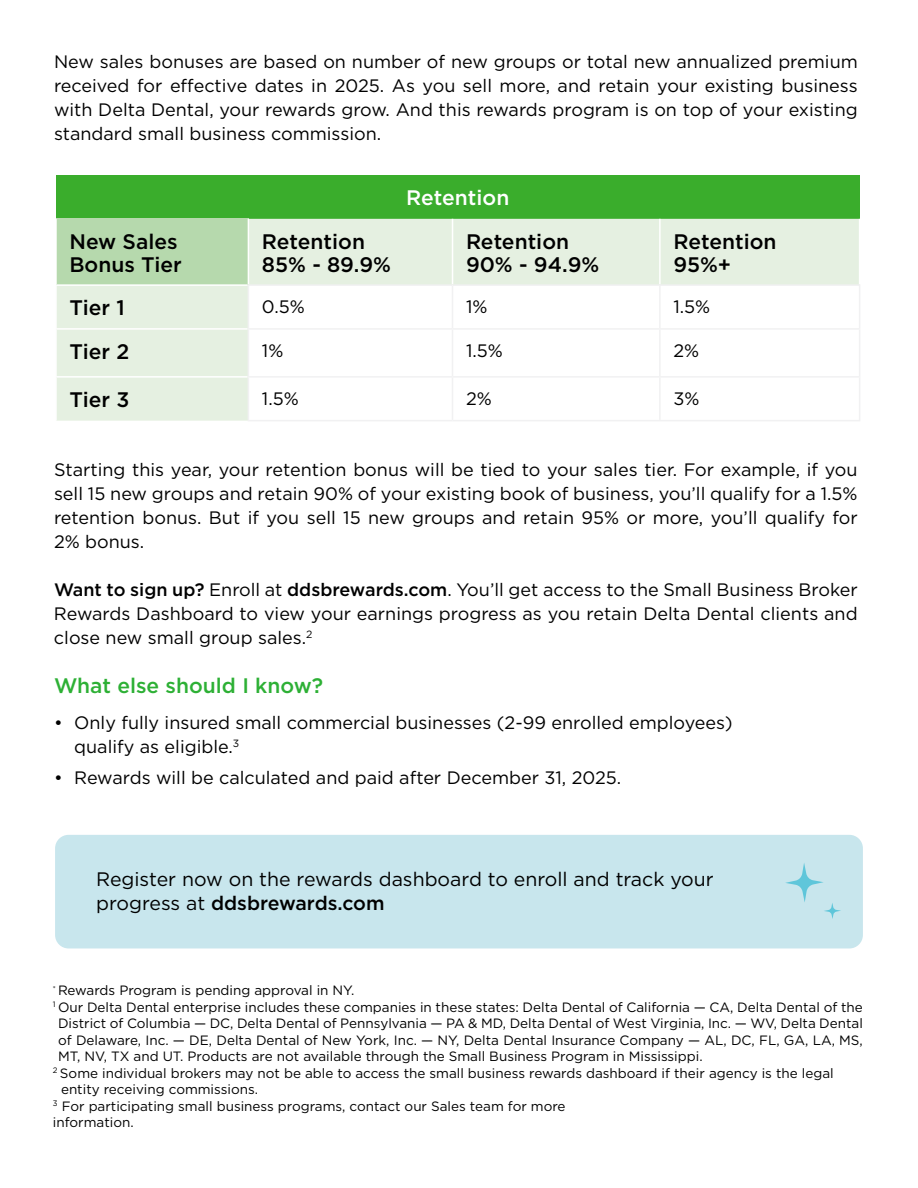
<style>
.page{position:relative;width:918px;height:1188px;background:#fff}
.page>*{position:absolute;margin:0;border:0;box-sizing:border-box;transform-origin:0 0}
.t1{font:500 21px/22.5px "Gotham";color:#000}
.t2{font:500 21px "Gotham";color:#2db035}
.t3{font:500 21px "Gotham";color:#fff}
.t4{font:19.5px/24px "Gotham";color:#000}
.t5{font:18px/24px "Gotham";color:#000;text-align:justify}
.t6{font:13.5px "Gotham";color:#000}
.s1{font-weight:500}
</style>
<div class="page">
<div style="left:55px;top:835px;width:808px;height:113px;background:#c8e6ed;border-radius:14px"></div>
<svg style="left:785px;top:863px;width:56px;height:56px"></svg>
<div style="left:56px;top:175px;width:804px;height:44px;background:#3aad2c"></div>
<svg style="left:57px;top:219px;width:802px;height:202px;background:#ddecd8"></svg>
<svg style="left:249px;top:286px;width:610px;height:134px"></svg>
<hr style="left:248px;top:219px;width:1px;height:65px;background:#fff">
<hr style="left:452px;top:219px;width:1px;height:65px;background:#fff">
<hr style="left:659px;top:219px;width:2px;height:65px;background:#fff">
<hr style="left:55px;top:284px;width:193px;height:2px;background:#fff">
<hr style="left:55px;top:328px;width:193px;height:2px;background:#fff">
<hr style="left:55px;top:376px;width:193px;height:2px;background:#fff">
<hr style="left:248px;top:284px;width:205px;height:2px;background:#f1f1f2">
<hr style="left:248px;top:286px;width:1px;height:42px;background:#f1f1f2">
<hr style="left:453px;top:284px;width:207px;height:2px;background:#f1f1f2">
<hr style="left:660px;top:284px;width:200px;height:2px;background:#f1f1f2">
<hr style="left:859px;top:286px;width:1px;height:42px;background:#f1f1f2">
<hr style="left:248px;top:330px;width:1px;height:46px;background:#f1f1f2">
<hr style="left:859px;top:330px;width:1px;height:46px;background:#f1f1f2">
<hr style="left:248px;top:378px;width:1px;height:42px;background:#f1f1f2">
<hr style="left:859px;top:378px;width:1px;height:42px;background:#f1f1f2">
<hr style="left:248px;top:420px;width:205px;height:1px;background:#f1f1f2">
<hr style="left:453px;top:420px;width:207px;height:1px;background:#f1f1f2">
<hr style="left:660px;top:420px;width:200px;height:1px;background:#f1f1f2">
<hr style="left:452px;top:286px;width:1px;height:42px;background:#f1f1f2">
<hr style="left:452px;top:330px;width:1px;height:46px;background:#f1f1f2">
<hr style="left:452px;top:378px;width:1px;height:42px;background:#f1f1f2">
<hr style="left:659px;top:286px;width:2px;height:42px;background:#f1f1f2">
<hr style="left:659px;top:330px;width:2px;height:46px;background:#f1f1f2">
<hr style="left:659px;top:378px;width:2px;height:42px;background:#f1f1f2">
<hr style="left:248px;top:328px;width:205px;height:2px;background:#f1f1f2">
<hr style="left:453px;top:328px;width:207px;height:2px;background:#f1f1f2">
<hr style="left:660px;top:328px;width:200px;height:2px;background:#f1f1f2">
<hr style="left:248px;top:376px;width:205px;height:2px;background:#f1f1f2">
<hr style="left:453px;top:376px;width:207px;height:2px;background:#f1f1f2">
<hr style="left:660px;top:376px;width:200px;height:2px;background:#f1f1f2">
<p class="t5" style="left:54px;top:50px;width:805px">New sales bonuses are based on number of new groups or total new annualized premium received for effective dates in 2025. As you sell more, and retain your existing business with Delta Dental, your rewards grow. And this rewards program is on top of your existing standard small business commission.</p>
<p class="t3" style="left:406px;top:184px;width:105px">Retention</p>
<p class="t1" style="left:69px;top:230px;width:114px">New Sales<br>Bonus Tier</p>
<p class="t1" style="left:262px;top:230px;width:131px">Retention<br>85% - 89.9%</p>
<p class="t1" style="left:466px;top:230px;width:135px">Retention<br>90% - 94.9%</p>
<p class="t1" style="left:673px;top:230px;width:105px">Retention<br>95%+</p>
<p class="t1" style="left:69px;top:296px;width:57px">Tier 1</p>
<p class="t5" style="left:262px;top:294px;width:44px">0.5%</p>
<p class="t5" style="left:466px;top:294px;width:23px">1%</p>
<p class="t5" style="left:673px;top:294px;width:38px">1.5%</p>
<p class="t1" style="left:69px;top:340px;width:61px">Tier 2</p>
<p class="t5" style="left:262px;top:338px;width:23px">1%</p>
<p class="t5" style="left:466px;top:338px;width:38px">1.5%</p>
<p class="t5" style="left:673px;top:338px;width:27px">2%</p>
<p class="t1" style="left:69px;top:388px;width:61px">Tier 3</p>
<p class="t5" style="left:262px;top:386px;width:38px">1.5%</p>
<p class="t5" style="left:466px;top:386px;width:27px">2%</p>
<p class="t5" style="left:673px;top:386px;width:28px">3%</p>
<p class="t5" style="left:54px;top:457px;width:805px">Starting this year, your retention bonus will be tied to your sales tier. For example, if you sell 15 new groups and retain 90% of your existing book of business, you’ll qualify for a 1.5% retention bonus. But if you sell 15 new groups and retain 95% or more, you’ll qualify for 2% bonus.</p>
<p class="t5" style="left:54px;top:577px;width:805px"><span class="s1">Want to sign up?</span> Enroll at <span class="s1">ddsbrewards.com</span>. You’ll get access to the Small Business Broker Rewards Dashboard to view your earnings progress as you retain Delta Dental clients and close new small group sales.<sup>2</sup></p>
<p class="t2" style="left:54px;top:672px;width:271px">What else should I know?</p>
<p class="t5" style="left:74px;top:710px;width:660px;text-indent:-20px">• Only fully insured small commercial businesses (2-99 enrolled employees) qualify as eligible.<sup>3</sup></p>
<p class="t5" style="left:54px;top:765px;width:569px">• Rewards will be calculated and paid after December 31, 2025.</p>
<p class="t4" style="left:96px;top:867px;width:619px">Register now on the rewards dashboard to enroll and track your progress at <span class="s1">ddsbrewards.com</span></p>
<p class="t6" style="left:53px;top:982px;width:303px"><sup>*</sup> Rewards Program is pending approval in NY.</p>
<p class="t6" style="left:53px;top:999px;width:811px"><sup>1</sup> Our Delta Dental enterprise includes these companies in these states: Delta Dental of California — CA, Delta Dental of the</p>
<p class="t6" style="left:58px;top:1015px;width:806px">District of Columbia — DC, Delta Dental of Pennsylvania — PA &amp; MD, Delta Dental of West Virginia, Inc. — WV, Delta Dental</p>
<p class="t6" style="left:58px;top:1032px;width:806px">of Delaware, Inc. — DE, Delta Dental of New York, Inc. — NY, Delta Dental Insurance Company — AL, DC, FL, GA, LA, MS,</p>
<p class="t6" style="left:58px;top:1048px;width:646px">MT, NV, TX and UT. Products are not available through the Small Business Program in Mississippi.</p>
<p class="t6" style="left:53px;top:1065px;width:782px"><sup>2</sup> Some individual brokers may not be able to access the small business rewards dashboard if their agency is the legal</p>
<p class="t6" style="left:61px;top:1081px;width:199px">entity receiving commissions.</p>
<p class="t6" style="left:53px;top:1098px;width:514px"><sup>3</sup> For participating small business programs, contact our Sales team for more</p>
<p class="t6" style="left:53px;top:1114px;width:82px">information.</p>
</div>
